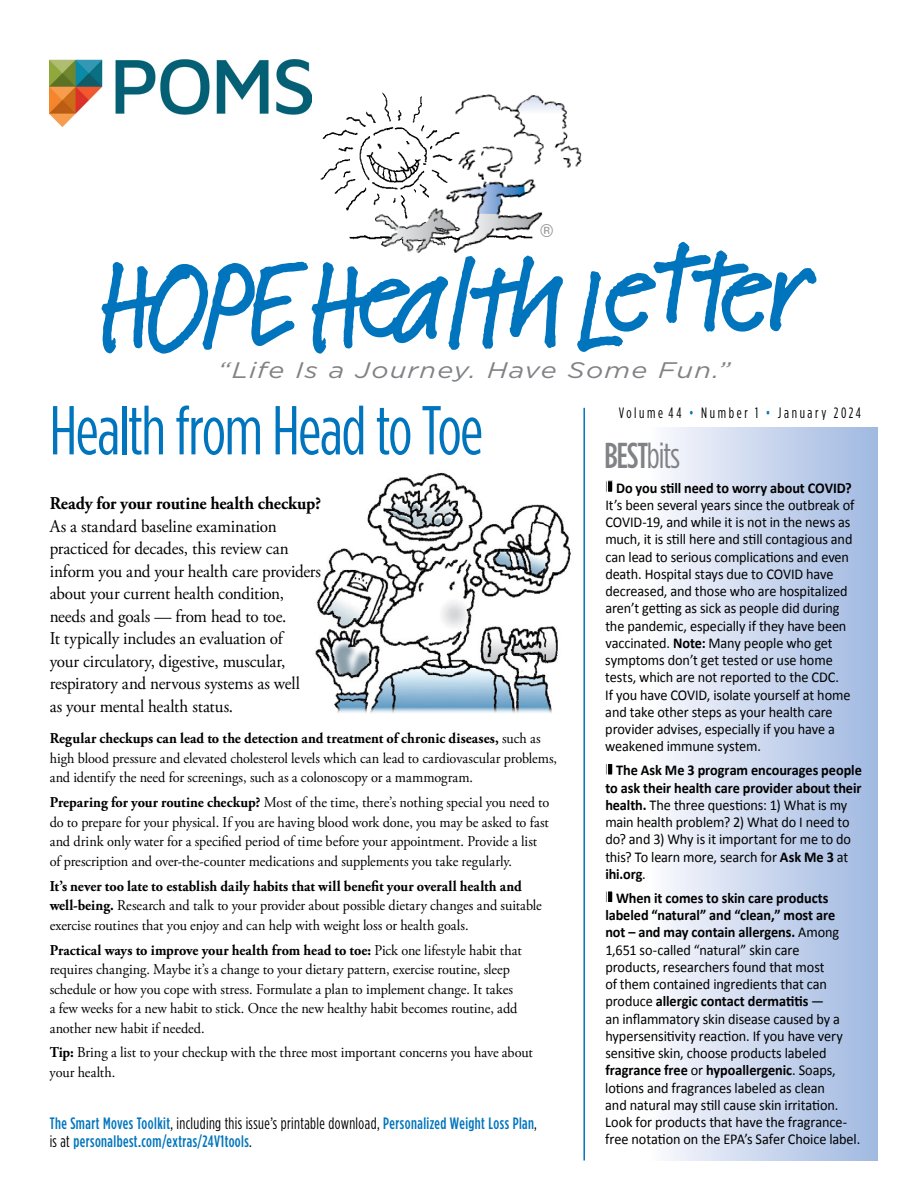
<style>
.page{position:relative;width:918px;height:1188px;background:#fff}
.page>*{position:absolute;margin:0;border:0;box-sizing:border-box;transform-origin:0 0}
.t1{font:69px "Gotham Condensed";letter-spacing:-.02em;color:#0075bd;scale:.95 1}
.t2{font:500 36px "Gotham Condensed";color:#808285;scale:.95 1}
.t3{font:italic 22.5px "Gotham";letter-spacing:.045em;color:#808285;scale:1.2 1}
.t4{font:18px/22.5px "Adobe Garamond Pro";letter-spacing:-.01em;color:#000;scale:.95 1}
.t5{font:700 18px "Adobe Garamond Pro";letter-spacing:-.005em;color:#000;scale:.95 1}
.t6{font:18px "Helvetica";color:#939598;scale:.95 1}
.t7{font:500 16.5px/18px "Gotham Condensed";letter-spacing:.025em;color:#0075bd;scale:.95 1}
.t8{font:15px/17.2px "Calibri";letter-spacing:-.005em;color:#000;scale:.95 1}
.t9{font:15px/19.5px "Adobe Garamond Pro";letter-spacing:-.005em;color:#000;scale:.95 1}
.t10{font:700 15px "Calibri";letter-spacing:-.005em;color:#000;scale:.95 1}
.t11{font:15px "Gotham Condensed";letter-spacing:.185em;color:#000;scale:.95 1}
.s1{font-weight:700}
.s2{font-weight:400;color:#000}
.s3{color:#0075bd}
.s4{font-weight:400}
</style>
<div class="page">
<img style="left:315px;top:472px;width:256px;height:241px">
<div style="left:648px;top:428px;width:230px;height:733px;background:linear-gradient(to right,#fbfafd,#9fb8e0)"></div>
<div style="left:607px;top:481px;width:6px;height:11px;background:#000"></div>
<div style="left:607px;top:480px;width:6px;height:13px;border:1px solid #fff"></div>
<svg style="left:606px;top:480px;width:2px;height:13px"></svg>
<svg style="left:607px;top:763px;width:6px;height:12px"></svg>
<svg style="left:606px;top:763px;width:2px;height:12px"></svg>
<svg style="left:607px;top:891px;width:6px;height:11px"></svg>
<svg style="left:606px;top:891px;width:2px;height:11px"></svg>
<svg style="left:102px;top:242px;width:714px;height:112px"></svg>
<hr style="left:583px;top:408px;width:2px;height:753px;background:#0075bd">
<img style="left:320px;top:92px;width:110px;height:119px">
<img style="left:455px;top:94px;width:127px;height:74px">
<img style="left:430px;top:112px;width:125px;height:164px">
<img style="left:345px;top:235px;width:27px;height:9px">
<svg style="left:376px;top:184px;width:165px;height:69px"></svg>
<img style="left:372px;top:206px;width:101px;height:52px">
<img style="left:50px;top:59px;width:262px;height:67px">
<p class="t6" style="left:540px;top:217px;width:15px">®</p>
<h3 class="t3" style="left:218px;top:356px;width:429px">“Life Is a Journey. Have Some Fun.”</h3>
<h1 class="t1" style="left:50px;top:391px;width:458px">Health from Head to Toe</h1>
<p class="t5" style="left:50px;top:493px;width:287px">Ready for your routine health checkup?</p>
<p class="t4" style="left:50px;top:515px;width:287px">As a standard baseline examination practiced for decades, this review can inform you and your health care providers about your current health condition, needs and goals — from head to toe.<br>It typically includes an evaluation of<br>your circulatory, digestive, muscular, respiratory and nervous systems as well<br>as your mental health status.</p>
<p class="t9" style="left:50px;top:729px;width:536px"><span class="s1">Regular checkups can lead to the detection and treatment of chronic diseases,</span> such as high blood pressure and elevated cholesterol levels which can lead to cardiovascular problems, and identify the need for screenings, such as a colonoscopy or a mammogram.</p>
<p class="t9" style="left:50px;top:793px;width:527px"><span class="s1">Preparing for your routine checkup?</span> Most of the time, there’s nothing special you need to do to prepare for your physical. If you are having blood work done, you may be asked to fast and drink only water for a specified period of time before your appointment. Provide a list of prescription and over-the-counter medications and supplements you take regularly.</p>
<p class="t9" style="left:50px;top:877px;width:520px"><span class="s1">It’s never too late to establish daily habits that will benefit your overall health and well-being.</span> Research and talk to your provider about possible dietary changes and suitable exercise routines that you enjoy and can help with weight loss or health goals.</p>
<p class="t9" style="left:50px;top:941px;width:499px"><span class="s1">Practical ways to improve your health from head to toe:</span> Pick one lifestyle habit that requires changing. Maybe it’s a change to your dietary pattern, exercise routine, sleep schedule or how you cope with stress. Formulate a plan to implement change. It takes a few weeks for a new habit to stick. Once the new healthy habit becomes routine, add another new habit if needed.</p>
<p class="t9" style="left:50px;top:1044px;width:510px"><span class="s1">Tip:</span> Bring a list to your checkup with the three most important concerns you have about your health.</p>
<p class="t7" style="left:50px;top:1114px;width:514px">The Smart Moves Toolkit<span class="s2">, including this issue’s printable download,</span> Personalized Weight Loss Plan<span class="s2">, is at</span> personalbest.com/extras/24V1tools<span class="s2">.</span></p>
<p class="t11" style="left:619px;top:405px;width:257px">Volume 44 <span class="s3">•</span> Number 1 <span class="s3">•</span> January 2024</p>
<h2 class="t2" style="left:604px;top:434px;width:81px">BEST <span class="s4">bits</span></h2>
<p class="t10" style="left:616px;top:478px;width:250px">Do you still need to worry about COVID?</p>
<p class="t8" style="left:605px;top:496px;width:264px">It’s been several years since the outbreak of COVID-19, and while it is not in the news as much, it is still here and still contagious and can lead to serious complications and even death. Hospital stays due to COVID have decreased, and those who are hospitalized aren’t getting as sick as people did during the pandemic, especially if they have been vaccinated. <span class="s1">Note:</span> Many people who get symptoms don’t get tested or use home tests, which are not reported to the CDC.<br>If you have COVID, isolate yourself at home and take other steps as your health care provider advises, especially if you have a weakened immune system.</p>
<p class="t8" style="left:605px;top:761px;width:272px;text-indent:11px"><span class="s1">The Ask Me 3 program encourages people to ask their health care provider about their health.</span> The three questions: 1) What is my main health problem? 2) What do I need to do? and 3) Why is it important for me to do this? To learn more, search for <span class="s1">Ask Me 3</span> at <span class="s1">ihi.org</span>.</p>
<p class="t8" style="left:605px;top:889px;width:270px;text-indent:11px"><span class="s1">When it comes to skin care products labeled “natural” and “clean,” most are<br>not – and may contain allergens.</span> Among 1,651 so-called “natural” skin care<br>products, researchers found that most<br>of them contained ingredients that can produce <span class="s1">allergic contact dermatitis</span> —<br>an inflammatory skin disease caused by a hypersensitivity reaction. If you have very sensitive skin, choose products labeled <span class="s1">fragrance free</span> or <span class="s1">hypoallergenic</span>. Soaps, lotions and fragrances labeled as clean<br>and natural may still cause skin irritation.<br>Look for products that have the fragrance&shy;free notation on the EPA’s Safer Choice label.</p>
</div>
